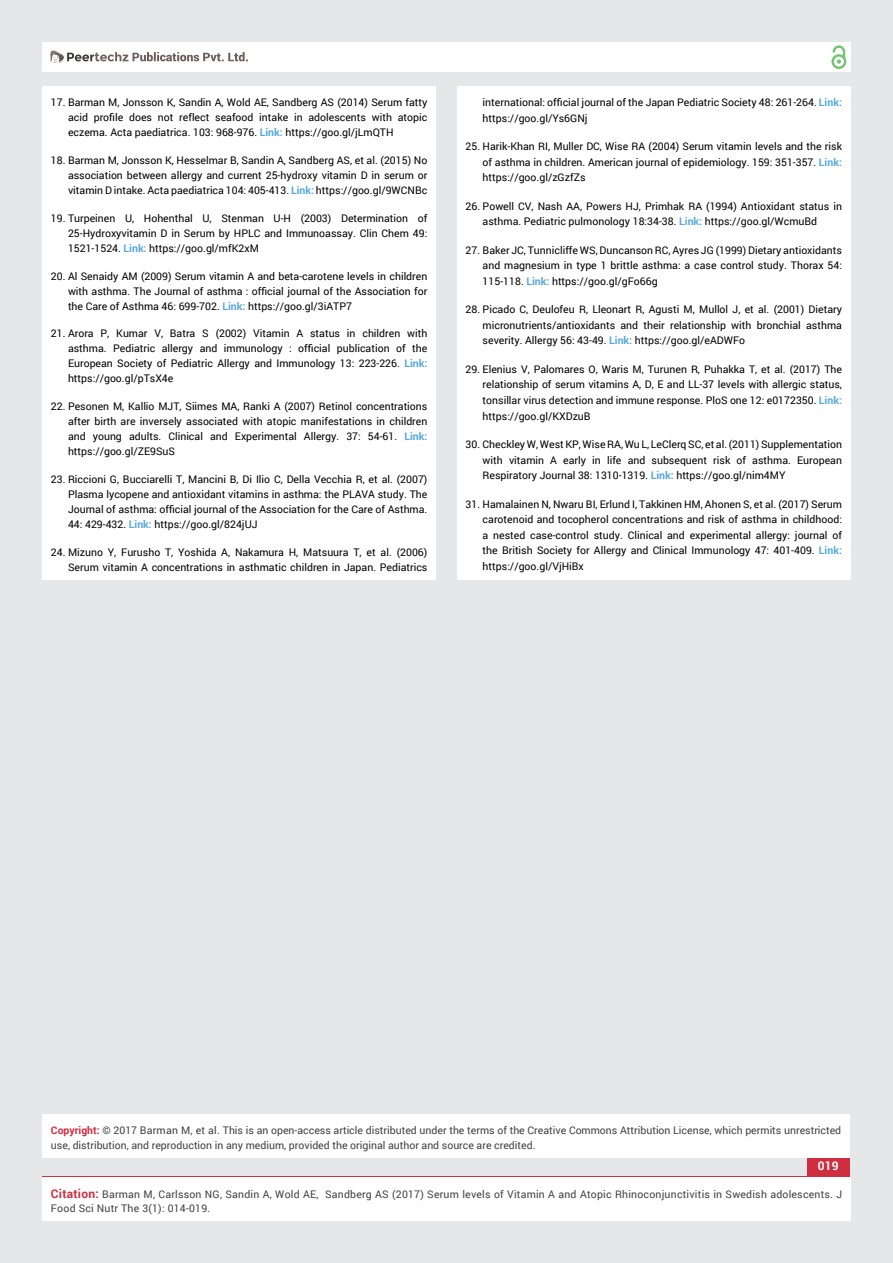
<style>
.page{position:relative;width:893px;height:1263px;background:#e6e7e8}
.page>*{position:absolute;margin:0;border:0;box-sizing:border-box;transform-origin:0 0}
.t1{font:700 12px "Roboto";color:#fff}
.t2{font:10.5px/15px "Roboto";color:#000;text-align:justify}
.t3{font:10.5px/15px "Roboto";color:#414042}
.t4{font:10.5px/13.5px "Roboto";letter-spacing:.02em;color:#414042}
.s1{font-weight:700;color:#56a8dd}
.s2{font-weight:700;color:#cf2e41}
.s3{font-weight:700;font-size:12px;color:#cf2e41}
</style>
<div class="page">
<div style="left:42px;top:43px;width:808px;height:29px;background:#fff"></div>
<div style="left:831px;top:54px;width:15px;height:15px;border:2px solid #74c273;border-radius:50%"></div>
<svg style="left:831px;top:45px;width:15px;height:19px"></svg>
<div style="left:807px;top:1157px;width:43px;height:43px;background:#cf2e41"></div>
<svg style="left:49px;top:50px;width:199px;height:14px"></svg>
<div style="left:42px;top:1177px;width:809px;height:43px;background:#fff"></div>
<div style="left:42px;top:1115px;width:808px;height:43px;background:#fff"></div>
<div style="left:42px;top:87px;width:394px;height:493px;background:#fff"></div>
<div style="left:457px;top:87px;width:393px;height:493px;background:#fff"></div>
<p class="t2" style="left:68px;top:95px;width:361px;text-indent:-17px">17. Barman M, Jonsson K, Sandin A, Wold AE, Sandberg AS (2014) Serum fatty acid profile does not reflect seafood intake in adolescents with atopic eczema. Acta paediatrica. 103: 968-976. <span class="s1">Link:</span> https://goo.gl/jLmQTH</p>
<p class="t2" style="left:68px;top:152px;width:361px;text-indent:-17px">18. Barman M, Jonsson K, Hesselmar B, Sandin A, Sandberg AS, et al. (2015) No association between allergy and current 25-hydroxy vitamin D in serum or vitamin D intake. Acta paediatrica 104: 405-413. <span class="s1">Link:</span> https://goo.gl/9WCNBc</p>
<p class="t2" style="left:68px;top:210px;width:361px;text-indent:-17px">19. Turpeinen U, Hohenthal U, Stenman U-H (2003) Determination of 25-Hydroxyvitamin D in Serum by HPLC and Immunoassay. Clin Chem 49:<br>1521-1524. <span class="s1">Link:</span> https://goo.gl/mfK2xM</p>
<p class="t2" style="left:68px;top:268px;width:361px;text-indent:-17px">20. Al Senaidy AM (2009) Serum vitamin A and beta-carotene levels in children with asthma. The Journal of asthma : official journal of the Association for the Care of Asthma 46: 699-702. <span class="s1">Link:</span> https://goo.gl/3iATP7</p>
<p class="t2" style="left:68px;top:326px;width:361px;text-indent:-17px">21. Arora P, Kumar V, Batra S (2002) Vitamin A status in children with asthma. Pediatric allergy and immunology : official publication of the European Society of Pediatric Allergy and Immunology 13: 223-226. <span class="s1">Link: </span>https://goo.gl/pTsX4e</p>
<p class="t2" style="left:68px;top:398px;width:361px;text-indent:-17px">22. Pesonen M, Kallio MJT, Siimes MA, Ranki A (2007) Retinol concentrations after birth are inversely associated with atopic manifestations in children and young adults. Clinical and Experimental Allergy. 37: 54-61. <span class="s1">Link: </span>https://goo.gl/ZE9SuS</p>
<p class="t2" style="left:68px;top:471px;width:361px;text-indent:-17px">23. Riccioni G, Bucciarelli T, Mancini B, Di Ilio C, Della Vecchia R, et al. (2007)<br>Plasma lycopene and antioxidant vitamins in asthma: the PLAVA study. The Journal of asthma: official journal of the Association for the Care of Asthma.<br>44: 429-432. <span class="s1">Link:</span> https://goo.gl/824jUJ</p>
<p class="t2" style="left:51px;top:544px;width:378px;text-align:right">24. Mizuno Y, Furusho T, Yoshida A, Nakamura H, Matsuura T, et al. (2006)<br>Serum vitamin A concentrations in asthmatic children in Japan. Pediatrics</p>
<p class="t2" style="left:483px;top:94px;width:361px;line-height:15.6px">international: official journal of the Japan Pediatric Society 48: 261-264. <span class="s1">Link: </span>https://goo.gl/Ys6GNj</p>
<p class="t2" style="left:483px;top:138px;width:361px;line-height:15.6px;text-indent:-17px">25. Harik-Khan RI, Muller DC, Wise RA (2004) Serum vitamin levels and the risk of asthma in children. American journal of epidemiology. 159: 351-357. <span class="s1">Link: </span>https://goo.gl/zGzfZs</p>
<p class="t2" style="left:483px;top:198px;width:361px;line-height:15.6px;text-indent:-17px">26. Powell CV, Nash AA, Powers HJ, Primhak RA (1994) Antioxidant status in asthma. Pediatric pulmonology 18:34-38. <span class="s1">Link:</span> https://goo.gl/WcmuBd</p>
<p class="t2" style="left:483px;top:242px;width:361px;line-height:15.6px;text-indent:-17px">27. Baker JC, Tunnicliffe WS, Duncanson RC, Ayres JG (1999) Dietary antioxidants and magnesium in type 1 brittle asthma: a case control study. Thorax 54:<br>115-118. <span class="s1">Link:</span> https://goo.gl/gFo66g</p>
<p class="t2" style="left:483px;top:301px;width:361px;line-height:15.6px;text-indent:-17px">28. Picado C, Deulofeu R, Lleonart R, Agusti M, Mullol J, et al. (2001) Dietary micronutrients/antioxidants and their relationship with bronchial asthma severity. Allergy 56: 43-49. <span class="s1">Link:</span> https://goo.gl/eADWFo</p>
<p class="t2" style="left:483px;top:361px;width:361px;line-height:15.6px;text-indent:-17px">29. Elenius V, Palomares O, Waris M, Turunen R, Puhakka T, et al. (2017) The relationship of serum vitamins A, D, E and LL-37 levels with allergic status, tonsillar virus detection and immune response. PloS one 12: e0172350. <span class="s1">Link: </span>https://goo.gl/KXDzuB</p>
<p class="t2" style="left:483px;top:436px;width:361px;line-height:15.6px;text-indent:-17px">30. Checkley W, West KP, Wise RA, Wu L, LeClerq SC, et al. (2011) Supplementation with vitamin A early in life and subsequent risk of asthma. European Respiratory Journal 38: 1310-1319. <span class="s1">Link:</span> https://goo.gl/nim4MY</p>
<p class="t2" style="left:483px;top:496px;width:361px;line-height:15.6px;text-indent:-17px">31. Hamalainen N, Nwaru BI, Erlun d I, Takkinen HM, Ahonen S, et al. (2017) Serum carotenoid and tocopherol concentrations and risk of asthma in childhood: a nested case-control study. Clinical and experimental allergy: journal of the British Society for Allergy and Clinical Immunology 47: 401-409. <span class="s1">Link: </span>https://goo.gl/VjHiBx</p>
<p class="t3" style="left:51px;top:1123px;width:792px"><span class="s2">Copyright:</span> © 2017 Barman M, et al. This is an open-access article distributed under the terms of the Creative Commons Attribution License, which permits unrestricted use, distribution, and reproduction in any medium, provided the original author and source are credited.</p>
<p class="t1" style="left:818px;top:1157px;width:22px">019</p>
<p class="t4" style="left:51px;top:1188px;width:793px"><span class="s3">Citation:</span> Barman M, Carlsson NG, Sandin A, Wold AE, Sandberg AS (2017) Serum levels of Vitamin A and Atopic Rhinoconjunctivitis in Swedish adolescents. J<br>Food Sci Nutr The 3(1): 014-019.</p>
</div>
